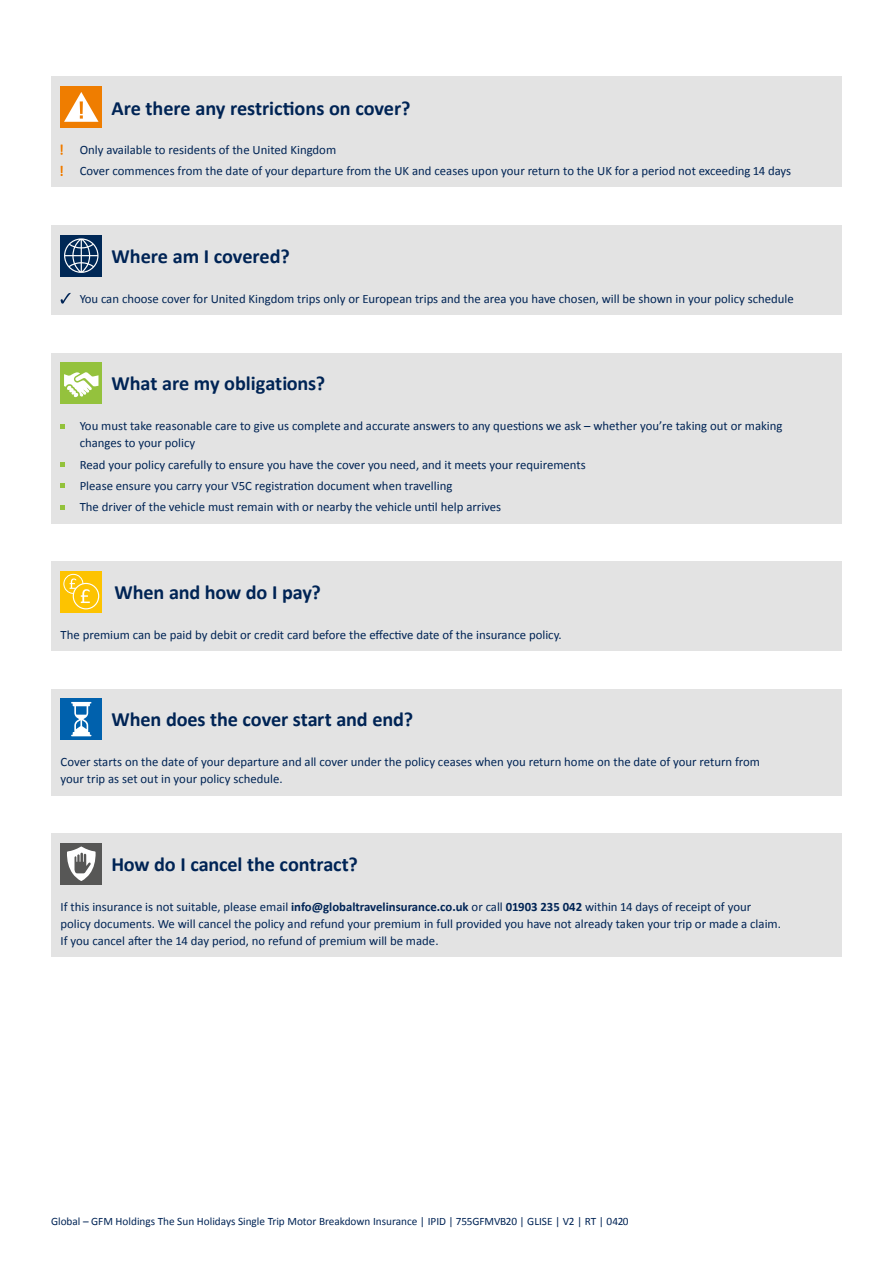
<style>
.page{position:relative;width:893px;height:1263px;background:#fff}
.page>*{position:absolute;margin:0;border:0;box-sizing:border-box;transform-origin:0 0}
.t1{font:700 20.25px "Calibri";letter-spacing:-.005em;color:#002455}
.t2{font:12.75px/17px "Calibri";color:#002455}
.t3{font:11.25px "Calibri";color:#002455}
.s1{font-weight:700}
</style>
<div class="page">
<div style="left:51px;top:561px;width:791px;height:90px;background:#e3e3e3"></div>
<div style="left:61px;top:571px;width:41px;height:41px;background:#fdc300"></div>
<div style="left:63px;top:574px;width:20px;height:20px;border:1px solid #fff;border-radius:50%"></div>
<svg style="left:73px;top:583px;width:26px;height:26px"></svg>
<div style="left:73px;top:583px;width:26px;height:26px;border:1px solid #fff;border-radius:50%"></div>
<svg style="left:70px;top:578px;width:20px;height:25px"></svg>
<div style="left:51px;top:833px;width:791px;height:124px;background:#e3e3e3"></div>
<div style="left:61px;top:843px;width:41px;height:41px;background:#575756"></div>
<svg style="left:67px;top:846px;width:29px;height:35px"></svg>
<div style="left:51px;top:353px;width:791px;height:170px;background:#e3e3e3"></div>
<div style="left:61px;top:362px;width:41px;height:42px;background:#94c23d"></div>
<svg style="left:64px;top:372px;width:34px;height:25px"></svg>
<svg style="left:61px;top:424px;width:4px;height:5px"></svg>
<svg style="left:61px;top:462px;width:4px;height:5px"></svg>
<svg style="left:61px;top:483px;width:4px;height:5px"></svg>
<svg style="left:61px;top:505px;width:4px;height:4px"></svg>
<div style="left:51px;top:225px;width:791px;height:90px;background:#e3e3e3"></div>
<div style="left:61px;top:235px;width:41px;height:41px;background:#002856"></div>
<svg style="left:64px;top:238px;width:35px;height:35px"></svg>
<svg style="left:61px;top:293px;width:10px;height:11px"></svg>
<div style="left:51px;top:689px;width:791px;height:106px;background:#e3e3e3"></div>
<div style="left:61px;top:698px;width:41px;height:42px;background:#0061ad"></div>
<svg style="left:71px;top:702px;width:20px;height:34px"></svg>
<div style="left:51px;top:77px;width:791px;height:110px;background:#e3e3e3"></div>
<div style="left:61px;top:86px;width:41px;height:42px;background:#ef7d00"></div>
<svg style="left:64px;top:92px;width:35px;height:30px"></svg>
<svg style="left:61px;top:145px;width:2px;height:10px"></svg>
<svg style="left:61px;top:166px;width:2px;height:10px"></svg>
<h1 class="t1" style="left:112px;top:94px;width:301px">Are there any restrictions on cover?</h1>
<p class="t2" style="left:80px;top:139px;width:713px;line-height:21.3px">Only available to residents of the United Kingdom<br>Cover commences from the date of your departure from the UK and ceases upon your return to the UK for a period not exceeding 14 days</p>
<h1 class="t1" style="left:112px;top:242px;width:180px">Where am I covered?</h1>
<p class="t2" style="left:80px;top:290px;width:716px">You can choose cover for United Kingdom trips only or European trips and the area you have chosen, will be shown in your policy schedule</p>
<h1 class="t1" style="left:112px;top:369px;width:215px">What are my obligations?</h1>
<p class="t2" style="left:80px;top:417px;width:704px">You must take reasonable care to give us complete and accurate answers to any questions we ask – whether you’re taking out or making changes to your policy</p>
<p class="t2" style="left:80px;top:453px;width:508px;line-height:21.3px">Read your policy carefully to ensure you have the cover you need, and it meets your requirements<br>Please ensure you carry your V5C registration document when travelling<br>The driver of the vehicle must remain with or nearby the vehicle until help arrives</p>
<h1 class="t1" style="left:115px;top:577px;width:208px">When and how do I pay?</h1>
<p class="t2" style="left:61px;top:626px;width:502px">The premium can be paid by debit or credit card before the effective date of the insurance policy.</p>
<h1 class="t1" style="left:112px;top:705px;width:303px">When does the cover start and end?</h1>
<p class="t2" style="left:61px;top:753px;width:701px">Cover starts on the date of your departure and all cover under the policy ceases when you return home on the date of your return from your trip as set out in your policy schedule.</p>
<h1 class="t1" style="left:112px;top:850px;width:248px">How do I cancel the contract?</h1>
<p class="t2" style="left:61px;top:898px;width:722px">If this insurance is not suitable, please email <span class="s1">info@globaltravelinsurance.co.uk</span> or call <span class="s1">01903 235 042</span> within 14 days of receipt of your policy documents. We will cancel the policy and refund your premium in full provided you have not already taken your trip or made a claim.<br>If you cancel after the 14 day period, no refund of premium will be made.</p>
<p class="t3" style="left:51px;top:1213px;width:579px">Global – GFM Holdings The Sun Holidays Single Trip Motor Breakdown Insurance | IPID | 755GFMVB20 | GLISE | V2 | RT | 0420</p>
</div>
